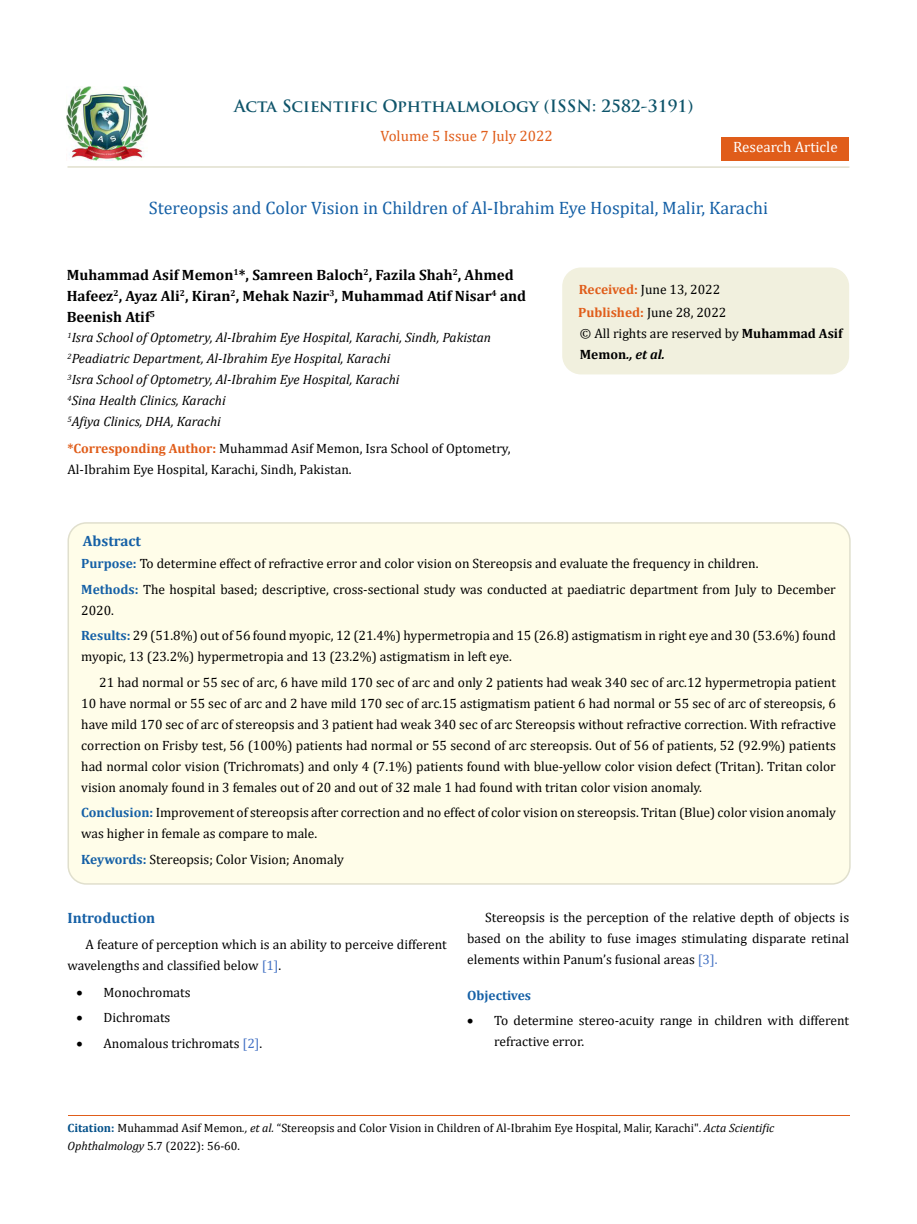
<style>
.page{position:relative;width:917px;height:1224px;background:#fff}
.page>*{position:absolute;margin:0;border:0;box-sizing:border-box;transform-origin:0 0}
.t1{font:18px "Cambria";color:#1560a6}
.t2{font:700 16.5px "Trajan Pro";color:#0e546a}
.t3{font:700 15px/21px "Cambria";color:#000}
.t4{font:15px "Cambria";color:#e05d1a}
.t5{font:700 15px "Cambria";color:#1560a6}
.t6{font:15px "Cambria";color:#fff}
.t7{font:13.5px/21px "Cambria";color:#000}
.t8{font:italic 13.5px/21px "Cambria";color:#000}
.t9{font:700 13.5px "Cambria";color:#1560a6}
.t10{font:12px/18px "Cambria";color:#000}
.s1{font-weight:700;color:#e05d1a}
.s2{font-weight:700}
.s3{font-weight:700;font-style:italic}
.s4{font-weight:700;color:#1560a6}
.s5{color:#4472c4}
.s6{font-weight:700;color:#035089}
.s7{font-style:italic}
</style>
<div class="page">
<img style="left:67px;top:86px;width:80px;height:74px">
<div style="left:721px;top:137px;width:128px;height:23px;background:#e05d1a"></div>
<div style="left:563px;top:268px;width:285px;height:106px;background:#f1f0de;border-radius:18px"></div>
<div style="left:562px;top:268px;width:287px;height:106px;border:2px solid #f1f0de;border-radius:18px"></div>
<div style="left:68px;top:523px;width:781px;height:361px;background:#fffde9;border-radius:18px"></div>
<div style="left:67px;top:522px;width:783px;height:363px;border:2px solid #e0dfcd;border-radius:18px"></div>
<hr style="left:68px;top:1115px;width:781px;height:1px;background:#e05d1a">
<hr style="left:67px;top:166px;width:782px;height:2px;background:#e0dfcd">
<p class="t2" style="left:234px;top:95px;width:461px">Acta Scientific Ophthalmology (ISSN: 2582-3191)</p>
<p class="t4" style="left:380px;top:127px;width:174px">Volume 5 Issue 7 July 2022</p>
<p class="t6" style="left:733px;top:138px;width:106px">Research Article</p>
<h1 class="t1" style="left:149px;top:198px;width:620px">Stereopsis and Color Vision in Children of Al-Ibrahim Eye Hospital, Malir, Karachi</h1>
<p class="t3" style="left:67px;top:264px;width:461px">Muhammad Asif Memon<sup>1</sup>*, Samreen Baloch<sup>2</sup>, Fazila Shah<sup>2</sup>, Ahmed<br>Hafeez<sup>2</sup>, Ayaz Ali<sup>2</sup>, Kiran<sup>2</sup>, Mehak Nazir<sup>3</sup>, Muhammad Atif Nisar<sup>4</sup> and<br>Beenish Atif<sup>5</sup></p>
<p class="t8" style="left:67px;top:326px;width:425px"><sup>1</sup>Isra School of Optometry, Al-Ibrahim Eye Hospital, Karachi, Sindh, Pakistan <sup>2</sup>Peadiatric Department, Al-Ibrahim Eye Hospital, Karachi<br><sup>3</sup>Isra School of Optometry, Al-Ibrahim Eye Hospital, Karachi<br><sup>4</sup>Sina Health Clinics, Karachi<br><sup>5</sup>Afiya Clinics, DHA, Karachi</p>
<p class="t7" style="left:67px;top:438px;width:444px"><span class="s1">*Corresponding Author:</span> Muhammad Asif Memon, Isra School of Optometry,<br>Al-Ibrahim Eye Hospital, Karachi, Sindh, Pakistan.</p>
<p class="t7" style="left:578px;top:278px;width:150px;line-height:23px"><span class="s1">Received:</span> June 13, 2022<br><span class="s1">Published:</span> June 28, 2022</p>
<p class="t7" style="left:580px;top:322px;width:264px">© All rights are reserved by <span class="s2">Muhammad Asif<br>Memon</span><span class="s3">., et al.</span></p>
<p class="t5" style="left:83px;top:531px;width:60px">Abstract</p>
<p class="t7" style="left:81px;top:551px;width:756px;line-height:25.5px"><span class="s4">Purpose:</span> To determine effect of refractive error and color vision on Stereopsis and evaluate the frequency in children.<br><span class="s4">Methods:</span> The hospital based; descriptive, cross-sectional study was conducted at paediatric department from July to December</p>
<p class="t7" style="left:81px;top:597px;width:756px;line-height:25.5px">2020.<br><span class="s4">Results:</span> 29 (51.8%) out of 56 found myopic, 12 (21.4%) hypermetropia and 15 (26.8) astigmatism in right eye and 30 (53.6%) found</p>
<p class="t7" style="left:99px;top:644px;width:738px;line-height:25.5px;text-indent:-18px">myopic, 13 (23.2%) hypermetropia and 13 (23.2%) astigmatism in left eye.<br>21 had normal or 55 sec of arc, 6 have mild 170 sec of arc and only 2 patients had weak 340 sec of arc.12 hypermetropia patient</p>
<p class="t7" style="left:81px;top:693px;width:756px;text-align:justify">10 have normal or 55 sec of arc and 2 have mild 170 sec of arc.15 astigmatism patient 6 had normal or 55 sec of arc of stereopsis, 6 have mild 170 sec of arc of stereopsis and 3 patient had weak 340 sec of arc Stereopsis without refractive correction. With refractive correction on Frisby test, 56 (100%) patients had normal or 55 second of arc stereopsis. Out of 56 of patients, 52 (92.9%) patients had normal color vision (Trichromats) and only 4 (7.1%) patients found with blue-yellow color vision defect (Tritan). Tritan color vision anomaly found in 3 females out of 20 and out of 32 male 1 had found with tritan color vision anomaly.</p>
<p class="t7" style="left:81px;top:802px;width:756px"><span class="s4">Conclusion:</span> Improvement of stereopsis after correction and no effect of color vision on stereopsis. Tritan (Blue) color vision anomaly was higher in female as compare to male.</p>
<p class="t7" style="left:81px;top:849px;width:264px"><span class="s4">Keywords:</span> Stereopsis; Color Vision; Anomaly</p>
<p class="t5" style="left:67px;top:908px;width:89px">Introduction</p>
<p class="t7" style="left:67px;top:934px;width:381px;text-indent:18px">A feature of perception which is an ability to perceive different wavelengths and classified below <span class="s5">[1]</span>.</p>
<p class="t7" style="left:76px;top:982px;width:116px">• Monochromats</p>
<p class="t7" style="left:76px;top:1007px;width:95px">• Dichromats</p>
<p class="t7" style="left:76px;top:1033px;width:187px">• Anomalous trichromats <span class="s5">[2]</span>.</p>
<p class="t7" style="left:467px;top:906px;width:383px;text-align:justify;text-indent:18px">Stereopsis is the perception of the relative depth of objects is based on the ability to fuse images stimulating disparate retinal elements within Panum’s fusional areas <span class="s5">[3].</span></p>
<p class="t9" style="left:467px;top:985px;width:65px">Objectives</p>
<p class="t7" style="left:494px;top:1010px;width:356px;text-indent:-27px">• To determine stereo-acuity range in children with different refractive error.</p>
<p class="t10" style="left:68px;top:1119px;width:708px"><span class="s6">Citation:</span> Muhammad Asif Memon<span class="s7">., et al.</span> “Stereopsis and Color Vision in Children of Al-Ibrahim Eye Hospital, Malir, Karachi". <span class="s7">Acta Scientific<br>Ophthalmology</span> 5.7 (2022): 56-60.</p>
</div>
